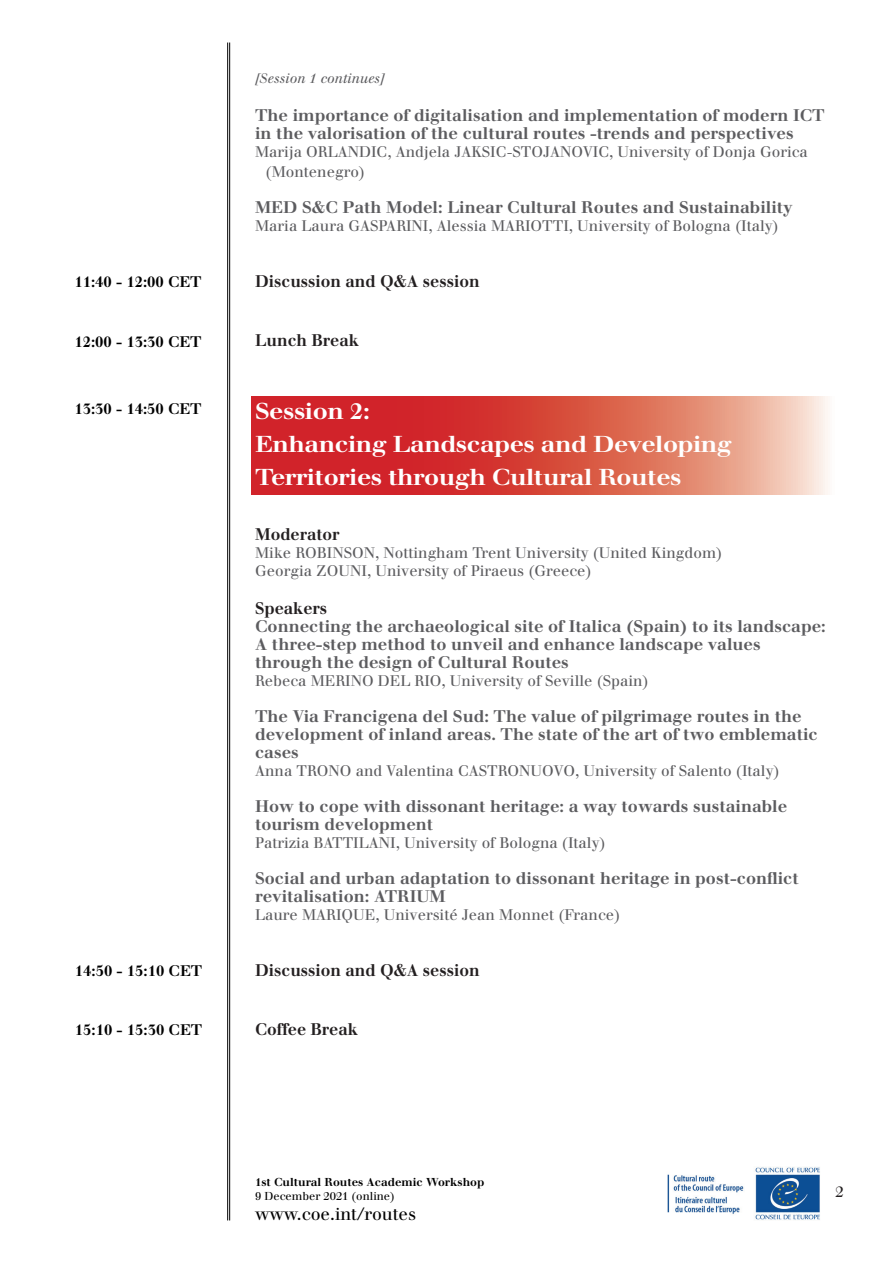
<style>
.page{position:relative;width:893px;height:1263px;background:#fff}
.page>*{position:absolute;margin:0;border:0;box-sizing:border-box;transform-origin:0 0}
.t1{font:700 22.5px/33px "Justus";letter-spacing:-.02em;color:#fff;scale:1.1 1}
.t2{font:17.25px "Justus";color:#000}
.t3{font:700 16.5px/18px "Justus";color:#5c5c5f}
.t4{font:700 16.5px "Justus";color:#231f20;scale:.96 1}
.t5{font:15px/19.8px "Justus";color:#5c5c5f}
.t6{font:700 15px "Justus";color:#000}
.t7{font:15px "Justus";color:#231f20}
.t8{font:italic 13.5px "Justus";color:#5c5c5f}
.t9{font:700 11.25px "Justus";color:#000}
.t10{font:11.25px "Justus";color:#000}
</style>
<div class="page">
<hr style="left:229px;top:43px;width:1px;height:1177px;background:#000">
<hr style="left:227px;top:43px;width:1px;height:1177px;background:#000">
<img style="left:667px;top:1167px;width:153px;height:53px">
<svg style="left:252px;top:396px;width:576px;height:98px;background:#db5b51"></svg>
<p class="t6" style="left:74px;top:273px;width:129px">11:40 - 12:00 CET</p>
<p class="t6" style="left:74px;top:332px;width:129px">12:00 - 13:30 CET</p>
<p class="t6" style="left:74px;top:399px;width:129px">13:30 - 14:50 CET</p>
<p class="t6" style="left:75px;top:962px;width:129px">14:50 - 15:10 CET</p>
<p class="t6" style="left:75px;top:1020px;width:129px">15:10 - 15:30 CET</p>
<p class="t8" style="left:255px;top:70px;width:131px">[Session 1 continues]</p>
<p class="t3" style="left:255px;top:106px;width:571px">The importance of digitalisation and implementation of modern ICT in the valorisation of the cultural routes -trends and perspectives</p>
<p class="t5" style="left:266px;top:142px;width:544px;text-indent:-10px">Marija ORLANDIC, Andjela JAKSIC-STOJANOVIC, University of Donja Gorica (Montenegro)</p>
<p class="t3" style="left:255px;top:198px;width:539px">MED S&amp;C Path Model: Linear Cultural Routes and Sustainability</p>
<p class="t5" style="left:255px;top:216px;width:525px">Maria Laura GASPARINI, Alessia MARIOTTI, University of Bologna (Italy)</p>
<p class="t4" style="left:255px;top:271px;width:235px">Discussion and Q&amp;A session</p>
<p class="t4" style="left:255px;top:330px;width:110px">Lunch Break</p>
<h1 class="t1" style="left:255px;top:394px;width:435px">Session 2:<br>Enhancing Landscapes and Developing<br>Territories through Cultural Routes</h1>
<p class="t4" style="left:255px;top:524px;width:89px">Moderator</p>
<p class="t5" style="left:255px;top:544px;width:469px;line-height:18px">Mike ROBINSON, Nottingham Trent University (United Kingdom)<br>Georgia ZOUNI, University of Piraeus (Greece)</p>
<p class="t4" style="left:255px;top:598px;width:77px">Speakers</p>
<p class="t3" style="left:255px;top:617px;width:572px">Connecting the archaeological site of Italica (Spain) to its landscape:<br>A three-step method to unveil and enhance landscape values through the design of Cultural Routes</p>
<p class="t5" style="left:255px;top:671px;width:395px">Rebeca MERINO DEL RIO, University of Seville (Spain)</p>
<p class="t3" style="left:255px;top:707px;width:564px">The Via Francigena del Sud: The value of pilgrimage routes in the development of inland areas. The state of the art of two emblematic cases</p>
<p class="t5" style="left:255px;top:761px;width:526px">Anna TRONO and Valentina CASTRONUOVO, University of Salento (Italy)</p>
<p class="t3" style="left:255px;top:797px;width:534px">How to cope with dissonant heritage: a way towards sustainable tourism development</p>
<p class="t5" style="left:255px;top:833px;width:352px">Patrizia BATTILANI, University of Bologna (Italy)</p>
<p class="t3" style="left:255px;top:869px;width:545px">Social and urban adaptation to dissonant heritage in post-conflict revitalisation: ATRIUM</p>
<p class="t5" style="left:255px;top:905px;width:367px">Laure MARIQUE, Université Jean Monnet (France)</p>
<p class="t4" style="left:255px;top:960px;width:235px">Discussion and Q&amp;A session</p>
<p class="t4" style="left:255px;top:1019px;width:109px">Coffee Break</p>
<p class="t9" style="left:255px;top:1175px;width:231px">1st Cultural Routes Academic Workshop</p>
<p class="t10" style="left:255px;top:1189px;width:141px">9 December 2021 (online)</p>
<p class="t2" style="left:255px;top:1204px;width:163px">www.coe.int/routes</p>
<p class="t7" style="left:836px;top:1183px;width:10px">2</p>
</div>
